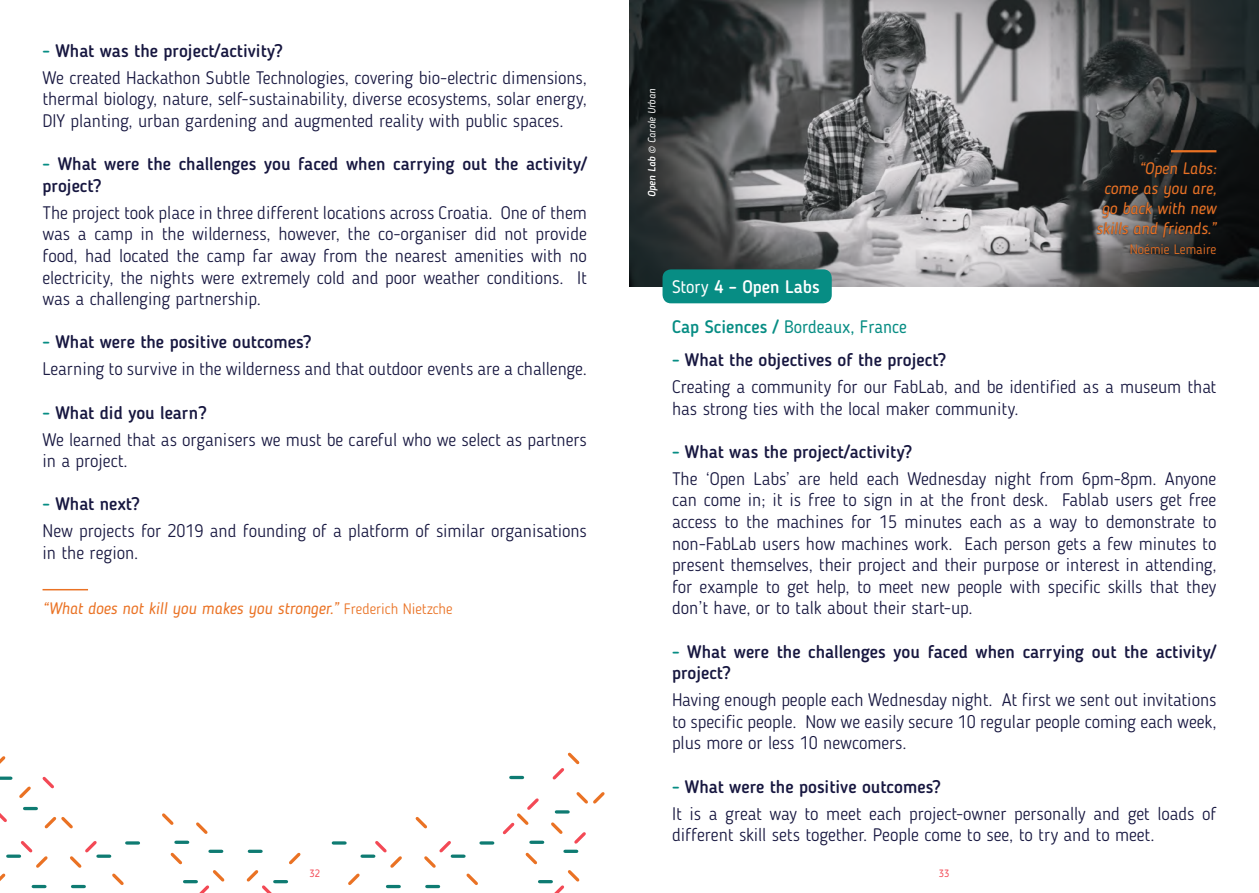
<style>
.page{position:relative;width:1259px;height:893px;background:#fff}
.page>*{position:absolute;margin:0;border:0;box-sizing:border-box;transform-origin:0 0}
.t1{font:300 18px/21.6px "Blogger Sans";color:#171740}
.t2{font:500 18px/21.6px "Blogger Sans";color:#171740}
.t3{font:18px "Blogger Sans";color:#078d84}
.t4{font:500 18px "Blogger Sans";color:#fff}
.t5{font:italic 16.5px/19.8px "Blogger Sans";color:#ea7224;text-align:right}
.t6{font:300 13.5px "Blogger Sans";color:#ea7224}
.t7{font:italic 10.5px "Blogger Sans";color:#fff}
.t8{font:10.5px "Blogger Sans";color:#f34955}
.s1{font-weight:500;color:#078d84}
.s2{font-weight:500}
.s3{color:#078d84}
.s4{font-weight:300;font-style:normal;font-size:15px}
.s5{font-weight:400}
</style>
<div class="page">
<svg style="left:511px;top:776px;width:11px;height:3px"></svg>
<svg style="left:552px;top:752px;width:28px;height:28px"></svg>
<svg style="left:502px;top:792px;width:103px;height:101px"></svg>
<svg style="left:246px;top:850px;width:55px;height:43px"></svg>
<svg style="left:162px;top:813px;width:46px;height:31px"></svg>
<svg style="left:170px;top:850px;width:55px;height:43px"></svg>
<svg style="left:427px;top:885px;width:11px;height:3px"></svg>
<svg style="left:454px;top:854px;width:10px;height:4px"></svg>
<svg style="left:466px;top:873px;width:12px;height:12px"></svg>
<svg style="left:481px;top:841px;width:12px;height:4px"></svg>
<svg style="left:424px;top:841px;width:30px;height:27px"></svg>
<svg style="left:415px;top:817px;width:12px;height:12px"></svg>
<svg style="left:387px;top:885px;width:12px;height:3px"></svg>
<svg style="left:362px;top:854px;width:10px;height:4px"></svg>
<svg style="left:348px;top:873px;width:12px;height:12px"></svg>
<svg style="left:333px;top:841px;width:12px;height:4px"></svg>
<svg style="left:372px;top:841px;width:30px;height:27px"></svg>
<svg style="left:73px;top:885px;width:11px;height:3px"></svg>
<svg style="left:100px;top:854px;width:10px;height:4px"></svg>
<svg style="left:112px;top:873px;width:12px;height:12px"></svg>
<svg style="left:127px;top:841px;width:11px;height:4px"></svg>
<svg style="left:70px;top:841px;width:30px;height:27px"></svg>
<svg style="left:33px;top:885px;width:12px;height:3px"></svg>
<svg style="left:8px;top:854px;width:10px;height:4px"></svg>
<svg style="left:0;top:873px;width:6px;height:8px"></svg>
<svg style="left:18px;top:841px;width:30px;height:27px"></svg>
<svg style="left:0;top:756px;width:73px;height:73px"></svg>
<hr style="left:43px;top:589px;width:45px;height:1px;background:#ea7224">
<img style="left:629px;top:0;width:630px;height:286px">
<div style="left:1095px;top:162px;width:123px;height:93px;background:#241f1f;opacity:.75"></div>
<hr style="left:1171px;top:150px;width:45px;height:2px;background:#ea7224">
<div style="left:662px;top:269px;width:169px;height:34px;background:#078d84;border-radius:9px"></div>
<p class="t1" style="left:43px;top:37px;width:546px;line-height:27px"><span class="s1">-</span> <span class="s2">What was the project/activity?<br></span>We created Hackathon Subtle Technologies, covering bio-electric dimensions,</p>
<p class="t1" style="left:43px;top:88px;width:546px">thermal biology, nature, self-sustainability, diverse ecosystems, solar energy,<br>DIY planting, urban gardening and augmented reality with public spaces.</p>
<p class="t2" style="left:43px;top:153px;width:546px"><span class="s3">-</span> What were the challenges you faced when carrying out the activity/ project?</p>
<p class="t1" style="left:43px;top:202px;width:546px;text-align:justify">The project took place in three different locations across Croatia. One of them was a camp in the wilderness, however, the co-organiser did not provide food, had located the camp far away from the nearest amenities with no electricity, the nights were extremely cold and poor weather conditions. It was a challenging partnership.</p>
<p class="t1" style="left:43px;top:329px;width:546px;line-height:27px"><span class="s1">-</span> <span class="s2">What were the positive outcomes?<br></span>Learning to survive in the wilderness and that outdoor events are a challenge.</p>
<p class="t1" style="left:43px;top:399px;width:546px;line-height:27px"><span class="s1">-</span> <span class="s2">What did you learn?<br></span>We learned that as organisers we must be careful who we select as partners</p>
<p class="t1" style="left:43px;top:450px;width:87px">in a project.</p>
<p class="t1" style="left:43px;top:491px;width:546px;line-height:27px"><span class="s1">-</span> <span class="s2">What next?<br></span>New projects for 2019 and founding of a platform of similar organisations</p>
<p class="t1" style="left:43px;top:542px;width:97px">in the region.</p>
<p class="t5" style="left:43px;top:598px;width:412px">“What does not kill you makes you stronger.” <span class="s4">Frederich Nietzche</span></p>
<p class="t8" style="left:309px;top:867px;width:12px">32</p>
<p class="t7" style="left:645px;top:197px;width:110px;rotate:-90deg"><span class="s2">Open Lab</span> © Carole Urban</p>
<p class="t4" style="left:672px;top:276px;width:149px"><span class="s5">Story</span> 4 – Open Labs</p>
<p class="t5" style="left:1096px;top:159px;width:122px">“Open Labs:<br>come as you are, go back with new skills and friends.”</p>
<p class="t6" style="left:1129px;top:241px;width:88px">Noémie Lemaire</p>
<p class="t3" style="left:672px;top:316px;width:236px"><span class="s2">Cap Sciences /</span> Bordeaux, France</p>
<p class="t1" style="left:672px;top:346px;width:546px;line-height:27px"><span class="s1">-</span> <span class="s2">What the objectives of the project?<br></span>Creating a community for our FabLab, and be identified as a museum that</p>
<p class="t1" style="left:672px;top:397px;width:348px">has strong ties with the local maker community.</p>
<p class="t1" style="left:672px;top:438px;width:546px;line-height:27px"><span class="s1">-</span> <span class="s2">What was the project/activity?<br></span>The ‘Open Labs’ are held each Wednesday night from 6pm-8pm. Anyone</p>
<p class="t1" style="left:672px;top:489px;width:546px;text-align:justify">can come in; it is free to sign in at the front desk. Fablab users get free access to the machines for 15 minutes each as a way to demonstrate to non-FabLab users how machines work. Each person gets a few minutes to present themselves, their project and their purpose or interest in attending, for example to get help, to meet new people with specific skills that they don’t have, or to talk about their start-up.</p>
<p class="t2" style="left:672px;top:640px;width:546px"><span class="s3">-</span> What were the challenges you faced when carrying out the activity/ project?</p>
<p class="t1" style="left:672px;top:689px;width:546px;text-align:justify">Having enough people each Wednesday night. At first we sent out invitations to specific people. Now we easily secure 10 regular people coming each week, plus more or less 10 newcomers.</p>
<p class="t1" style="left:672px;top:773px;width:546px;line-height:27px"><span class="s1">-</span> <span class="s2">What were the positive outcomes?<br></span>It is a great way to meet each project-owner personally and get loads of</p>
<p class="t1" style="left:672px;top:824px;width:484px">different skill sets together. People come to see, to try and to meet.</p>
<p class="t8" style="left:939px;top:867px;width:12px">33</p>
</div>
